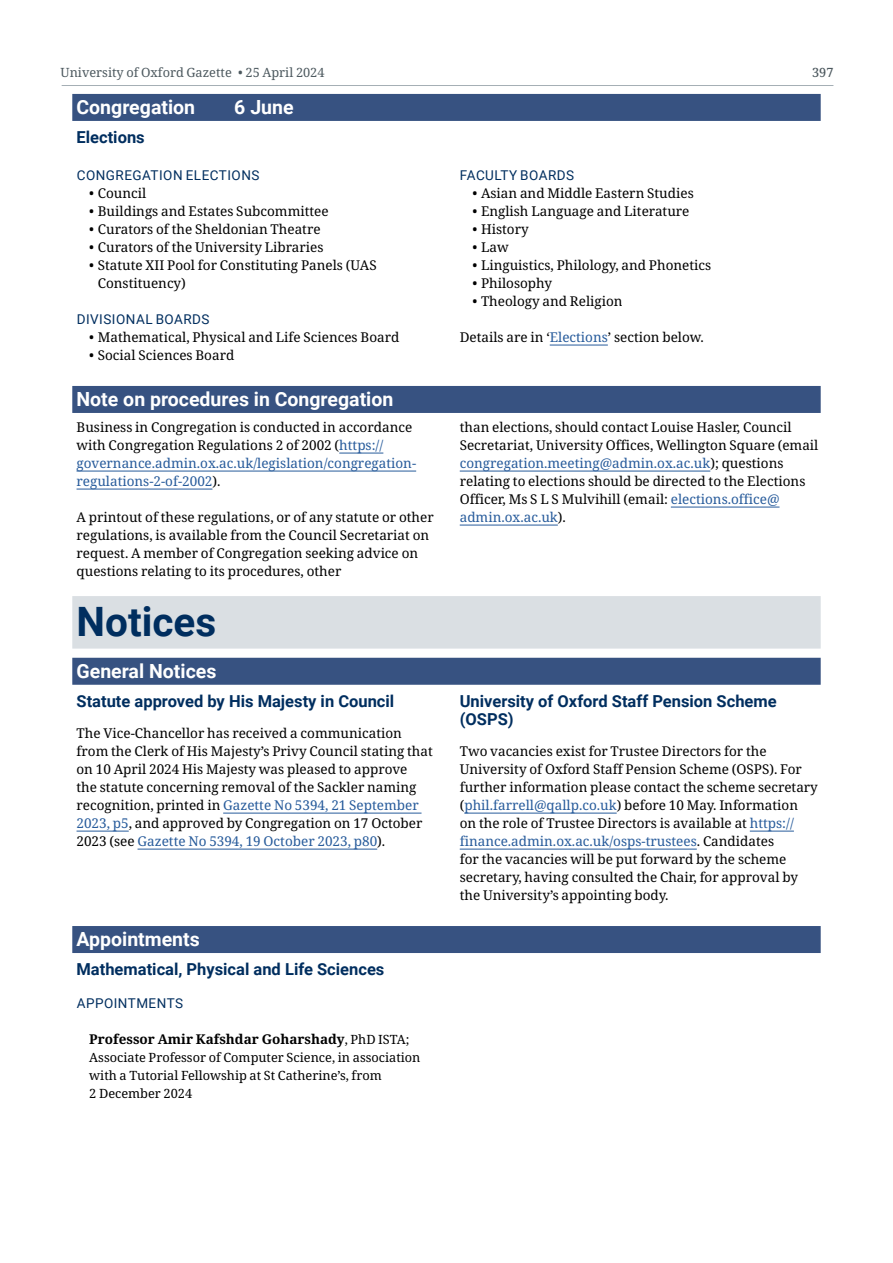
<style>
.page{position:relative;width:893px;height:1263px;background:#fff}
.page>*{position:absolute;margin:0;border:0;box-sizing:border-box;transform-origin:0 0}
.H1_Big_Head{font:700 40.5px "Roboto";color:#002e5f}
.H2_Subject_head{font:700 19.5px "Roboto";color:#fff}
.H2_Subject_head_non{font:700 19.5px "Roboto";color:#fff}
.H3_Bold_Head{font:700 16.5px/18px "Roboto";color:#002e5f}
.G_Body_text{font:13.5px/18px "Noto Serif";color:#000}
.G_Blurb{font:13.5px/18px "Noto Serif";color:#000}
.Content_Text_bullets{font:13.5px/18px "Noto Serif";color:#000}
.H4_Caps_head{font:13.5px "Roboto";letter-spacing:.035em;color:#002e5f}
.Appts_-_list_style{font:700 13.5px "Noto Serif";color:#000}
.Appts_-_list_style-2{font:12.75px/18px "Noto Serif";color:#000}
.t1{font:12.75px "Noto Serif";color:#4d595f}
.t2{font:500 12.75px "Noto Serif";color:#4d595f}
.s1{color:#275b9b}
.s2{font-weight:400;font-size:12.75px}
</style>
<div class="page">
<hr style="left:62px;top:85px;width:771px;height:1px;background:#a5afb5">
<div style="left:72px;top:94px;width:749px;height:27px;background:#375281"></div>
<hr style="left:550px;top:345px;width:58px;height:1px;background:#275b9b">
<div style="left:72px;top:386px;width:749px;height:27px;background:#375281"></div>
<hr style="left:339px;top:453px;width:44px;height:1px;background:#275b9b">
<hr style="left:77px;top:471px;width:339px;height:1px;background:#275b9b">
<hr style="left:77px;top:489px;width:135px;height:1px;background:#275b9b">
<hr style="left:460px;top:471px;width:250px;height:1px;background:#275b9b">
<hr style="left:671px;top:507px;width:108px;height:1px;background:#275b9b">
<hr style="left:460px;top:525px;width:98px;height:1px;background:#275b9b">
<div style="left:72px;top:596px;width:749px;height:53px;background:#dadfe3"></div>
<div style="left:72px;top:658px;width:749px;height:27px;background:#375281"></div>
<hr style="left:223px;top:813px;width:198px;height:1px;background:#275b9b">
<hr style="left:77px;top:831px;width:52px;height:1px;background:#275b9b">
<hr style="left:138px;top:849px;width:239px;height:1px;background:#275b9b">
<hr style="left:464px;top:813px;width:153px;height:1px;background:#275b9b">
<hr style="left:750px;top:831px;width:44px;height:1px;background:#275b9b">
<hr style="left:460px;top:849px;width:237px;height:1px;background:#275b9b">
<div style="left:72px;top:926px;width:749px;height:27px;background:#375281"></div>
<p class="t1" style="left:61px;top:64px;width:265px">University of Oxford Gazette • 25 April 2024</p>
<p class="t2" style="left:812px;top:64px;width:23px">397</p>
<h2 class="H2_Subject_head" style="left:77px;top:94px;width:120px">Congregation</h2>
<h2 class="H2_Subject_head" style="left:234px;top:94px;width:61px">6 June</h2>
<h3 class="H3_Bold_Head" style="left:77px;top:128px;width:70px">Elections</h3>
<h4 class="H4_Caps_head" style="left:77px;top:166px;width:184px">CONGREGATION ELECTIONS</h4>
<p class="Content_Text_bullets" style="left:89px;top:185px;width:59px">• Council</p>
<p class="Content_Text_bullets" style="left:89px;top:203px;width:241px">• Buildings and Estates Subcommittee</p>
<p class="Content_Text_bullets" style="left:89px;top:221px;width:233px">• Curators of the Sheldonian Theatre</p>
<p class="Content_Text_bullets" style="left:89px;top:239px;width:236px">• Curators of the University Libraries</p>
<p class="Content_Text_bullets" style="left:98px;top:257px;width:280px;text-indent:-9px">• Statute XII Pool for Constituting Panels (UAS<br>Constituency)</p>
<h4 class="H4_Caps_head" style="left:77px;top:310px;width:134px">DIVISIONAL BOARDS</h4>
<p class="Content_Text_bullets" style="left:89px;top:329px;width:312px">• Mathematical, Physical and Life Sciences Board</p>
<p class="Content_Text_bullets" style="left:89px;top:347px;width:147px">• Social Sciences Board</p>
<h4 class="H4_Caps_head" style="left:460px;top:166px;width:116px">FACULTY BOARDS</h4>
<p class="Content_Text_bullets" style="left:472px;top:185px;width:223px">• Asian and Middle Eastern Studies</p>
<p class="Content_Text_bullets" style="left:472px;top:203px;width:219px">• English Language and Literature</p>
<p class="Content_Text_bullets" style="left:472px;top:221px;width:58px">• History</p>
<p class="Content_Text_bullets" style="left:472px;top:239px;width:38px">• Law</p>
<p class="Content_Text_bullets" style="left:472px;top:257px;width:240px">• Linguistics, Philology, and Phonetics</p>
<p class="Content_Text_bullets" style="left:472px;top:275px;width:81px">• Philosophy</p>
<p class="Content_Text_bullets" style="left:472px;top:293px;width:152px">• Theology and Religion</p>
<p class="G_Body_text" style="left:460px;top:329px;width:246px">Details are in ‘<span class="s1">Elections</span>’ section below.</p>
<h2 class="H2_Subject_head_non" style="left:77px;top:386px;width:318px">Note on procedures in Congregation</h2>
<p class="G_Blurb" style="left:77px;top:419px;width:341px">Business in Congregation is conducted in accordance with Congregation Regulations 2 of 2002 (<span class="s1">https:// governance.admin.ox.ac.uk/legislation/congregation&shy;regulations-2-of-2002</span>).</p>
<p class="G_Blurb" style="left:77px;top:509px;width:359px">A printout of these regulations, or of any statute or other regulations, is available from the Council Secretariat on request. A member of Congregation seeking advice on questions relating to its procedures, other</p>
<h1 class="H1_Big_Head" style="left:77px;top:593px;width:141px">Notices</h1>
<h2 class="H2_Subject_head" style="left:77px;top:657px;width:141px">General Notices</h2>
<h3 class="H3_Bold_Head" style="left:77px;top:691px;width:319px">Statute approved by His Majesty in Council</h3>
<p class="G_Body_text" style="left:77px;top:725px;width:358px">The Vice-Chancellor has received a communication from the Clerk of His Majesty’s Privy Council stating that on 10 April 2024 His Majesty was pleased to approve<br>the statute concerning removal of the Sackler naming recognition, printed in <span class="s1">Gazette No 5394, 21 September 2023, p5</span>, and approved by Congregation on 17 October 2023 (see <span class="s1">Gazette No 5394, 19 October 2023, p80</span>).</p>
<h2 class="H2_Subject_head" style="left:77px;top:926px;width:125px">Appointments</h2>
<h3 class="H3_Bold_Head" style="left:77px;top:960px;width:309px">Mathematical, Physical and Life Sciences</h3>
<h4 class="H4_Caps_head" style="left:77px;top:994px;width:108px">APPOINTMENTS</h4>
<p class="Appts_-_list_style" style="left:89px;top:1030px;width:322px">Professor Amir Kafshdar Goharshady<span class="s2">, PhD ISTA;</span></p>
<p class="Appts_-_list_style-2" style="left:89px;top:1049px;width:333px">Associate Professor of Computer Science, in association with a Tutorial Fellowship at St Catherine’s, from<br>2 December 2024</p>
<p class="G_Blurb" style="left:460px;top:419px;width:360px">than elections, should contact Louise Hasler, Council Secretariat, University Offices, Wellington Square (email <span class="s1">congregation.meeting@admin.ox.ac.uk</span>); questions relating to elections should be directed to the Elections Officer, Ms S L S Mulvihill (email: <span class="s1">elections.office@ admin.ox.ac.uk</span>).</p>
<h3 class="H3_Bold_Head" style="left:460px;top:691px;width:318px">University of Oxford Staff Pension Scheme (OSPS)</h3>
<p class="G_Body_text" style="left:460px;top:743px;width:360px">Two vacancies exist for Trustee Directors for the University of Oxford Staff Pension Scheme (OSPS). For further information please contact the scheme secretary (<span class="s1">phil.farrell@qallp.co.uk</span>) before 10 May. Information on the role of Trustee Directors is available at <span class="s1">https:// finance.admin.ox.ac.uk/osps-trustees</span>. Candidates<br>for the vacancies will be put forward by the scheme secretary, having consulted the Chair, for approval by the University’s appointing body.</p>
</div>
